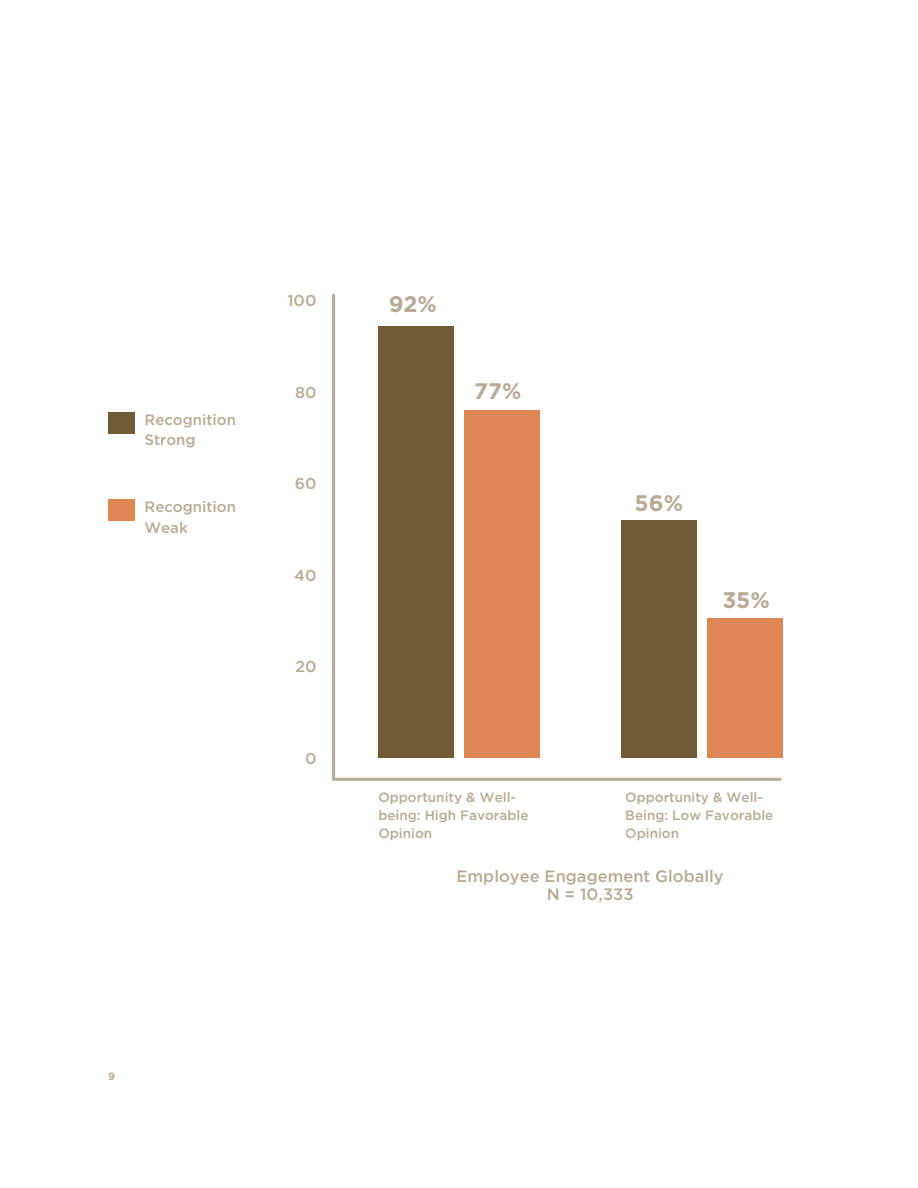
<style>
.page{position:relative;width:918px;height:1188px;background:#fff}
.page>*{position:absolute;margin:0;border:0;box-sizing:border-box;transform-origin:0 0}
.t1{font:700 22.5px "Gotham";color:#b8ab95}
.t2{font:500 16.5px/18px "Gotham";color:#b8ab95;text-align:center}
.t3{font:500 15.75px "Gotham";color:#b8ab95}
.t4{font:500 15px "Gotham";color:#b8ab95}
.t5{font:500 13.5px/18px "Gotham";color:#b8ab95}
.t6{font:700 10.5px "Gotham";color:#b8ab95}
</style>
<div class="page">
<div style="left:707px;top:618px;width:76px;height:140px;background:#df8752"></div>
<div style="left:621px;top:521px;width:76px;height:237px;background:#6f5b34"></div>
<div style="left:464px;top:410px;width:76px;height:348px;background:#df8752"></div>
<div style="left:378px;top:326px;width:76px;height:432px;background:#6f5b34"></div>
<div style="left:108px;top:413px;width:27px;height:21px;background:#6f5b34"></div>
<div style="left:108px;top:499px;width:27px;height:22px;background:#df8752"></div>
<hr style="left:332px;top:295px;width:3px;height:484px;background:#b8ab95">
<hr style="left:334px;top:778px;width:446px;height:3px;background:#b8ab95">
<p class="t4" style="left:145px;top:410px;width:93px">Recognition</p>
<p class="t4" style="left:145px;top:430px;width:53px">Strong</p>
<p class="t4" style="left:145px;top:496px;width:93px">Recognition</p>
<p class="t4" style="left:145px;top:518px;width:45px">Weak</p>
<p class="t3" style="left:287px;top:290px;width:31px">100</p>
<p class="t3" style="left:295px;top:382px;width:23px">80</p>
<p class="t3" style="left:295px;top:473px;width:23px">60</p>
<p class="t3" style="left:294px;top:565px;width:24px">40</p>
<p class="t3" style="left:295px;top:657px;width:23px">20</p>
<p class="t3" style="left:305px;top:748px;width:13px">0</p>
<h1 class="t1" style="left:389px;top:289px;width:50px">92%</h1>
<h1 class="t1" style="left:474px;top:376px;width:49px">77%</h1>
<h1 class="t1" style="left:635px;top:488px;width:50px">56%</h1>
<h1 class="t1" style="left:722px;top:585px;width:49px">35%</h1>
<p class="t5" style="left:378px;top:788px;width:152px">Opportunity &amp; Well&shy;being: High Favorable<br>Opinion</p>
<p class="t5" style="left:625px;top:788px;width:150px">Opportunity &amp; Well-<br>Being: Low Favorable<br>Opinion</p>
<p class="t2" style="left:457px;top:866px;width:269px">Employee Engagement Globally<br>N = 10,333</p>
<p class="t6" style="left:108px;top:1069px;width:8px">9</p>
</div>
